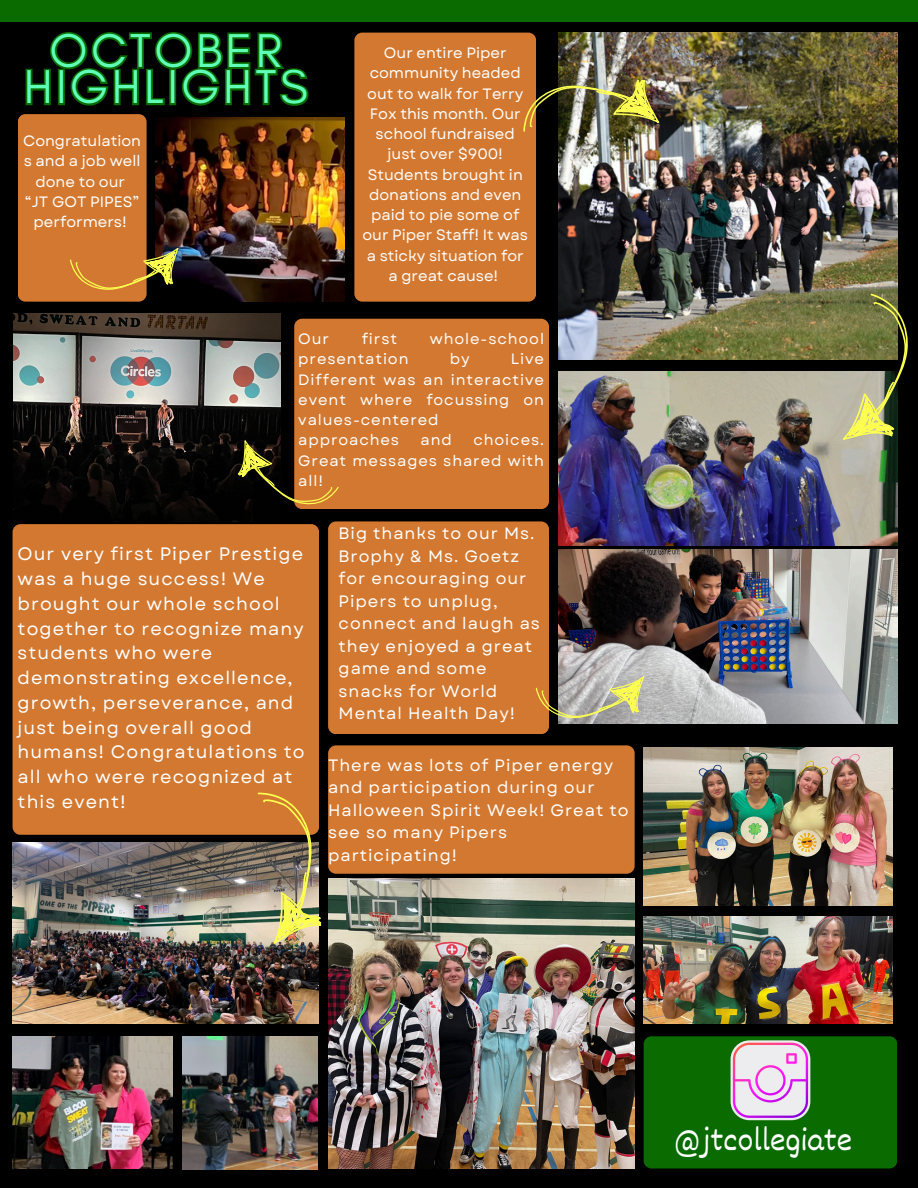
<style>
.page{position:relative;width:918px;height:1188px;background:#000}
.page>*{position:absolute;margin:0;border:0;box-sizing:border-box;transform-origin:0 0}
.t1{font:48.3px/36.3px "Glacial Indifference";letter-spacing:.07em;color:#60ffb7;text-align:center}
.t2{font:33px "Dekko";color:#fff}
.t3{font:18px/24.8px "Garet";letter-spacing:.06em;color:#fff}
.t4{font:16.5px/22.5px "Garet";letter-spacing:.06em;color:#fff}
.t5{font:15px/20.2px "Garet";color:#fff;text-align:center}
.t6{font:15px/20.2px "Garet";letter-spacing:.06em;color:#fff}
</style>
<div class="page">
<div style="left:0;top:0;width:918px;height:21px;background:#096b00"></div>
<img style="left:558px;top:33px;width:340px;height:327px">
<img style="left:14px;top:313px;width:267px;height:208px">
<img style="left:13px;top:843px;width:306px;height:181px">
<img style="left:558px;top:371px;width:340px;height:175px">
<div style="left:354px;top:33px;width:182px;height:269px;background:#d37830;border-radius:8px"></div>
<div style="left:328px;top:521px;width:221px;height:213px;background:#d37830;border-radius:8px"></div>
<div style="left:13px;top:524px;width:306px;height:310px;background:#d37830;border-radius:8px"></div>
<div style="left:328px;top:745px;width:306px;height:129px;background:#d37830;border-radius:8px"></div>
<img style="left:328px;top:879px;width:306px;height:290px">
<svg style="left:25px;top:32px;width:284px;height:74px"></svg>
<img style="left:523px;top:51px;width:150px;height:118px">
<img style="left:644px;top:748px;width:248px;height:157px">
<div style="left:644px;top:1036px;width:253px;height:133px;background:#096b00;border-radius:8px"></div>
<svg style="left:731px;top:1040px;width:79px;height:80px"></svg>
<svg style="left:733px;top:1043px;width:75px;height:75px;background:#e7c3e5"></svg>
<img style="left:218px;top:780px;width:133px;height:178px">
<img style="left:558px;top:549px;width:340px;height:175px">
<svg style="left:535px;top:654px;width:121px;height:80px"></svg>
<img style="left:644px;top:916px;width:248px;height:107px">
<div style="left:294px;top:319px;width:255px;height:190px;background:#d37830;border-radius:8px"></div>
<svg style="left:823px;top:286px;width:85px;height:171px"></svg>
<img style="left:13px;top:1036px;width:159px;height:132px">
<img style="left:183px;top:1036px;width:135px;height:133px">
<svg style="left:231px;top:436px;width:108px;height:78px"></svg>
<img style="left:156px;top:118px;width:189px;height:183px">
<div style="left:18px;top:114px;width:129px;height:188px;background:#d37830;border-radius:8px"></div>
<svg style="left:63px;top:226px;width:127px;height:88px"></svg>
<h1 class="t1" style="left:24px;top:32px;width:286px">OCTOBER<br>HIGHLIGHTS</h1>
<p class="t5" style="left:23px;top:131px;width:119px">Congratulation s and a job well done to our</p>
<p class="t5" style="left:25px;top:192px;width:116px">“JT GOT PIPES” performers!</p>
<p class="t5" style="left:362px;top:43px;width:167px">Our entire Piper community headed out to walk for Terry<br>Fox this month. Our school fundraised just over $900!<br>Students brought in donations and even paid to pie some of our Piper Staff! It was a sticky situation for a great cause!</p>
<p class="t5" style="left:298px;top:329px;width:32px">Our</p>
<p class="t5" style="left:362px;top:329px;width:37px">first</p>
<p class="t6" style="left:430px;top:329px;width:116px">whole-school</p>
<p class="t6" style="left:298px;top:349px;width:112px">presentation</p>
<p class="t5" style="left:450px;top:349px;width:21px">by</p>
<p class="t6" style="left:298px;top:349px;width:247px;text-indent:213px">Live<br>Different was an interactive event where focussing on values-centered<br>approaches</p>
<p class="t5" style="left:298px;top:430px;width:247px;text-align:justify;text-indent:175px">choices.<br>Great messages shared with all!</p>
<p class="t5" style="left:421px;top:430px;width:33px">and</p>
<p class="t3" style="left:18px;top:542px;width:289px">Our very first Piper Prestige was a huge success! We brought our whole school together to recognize many students who were demonstrating excellence, growth, perseverance, and just being overall good humans! Congratulations to all who were recognized at this event!</p>
<p class="t4" style="left:339px;top:522px;width:203px">Big thanks to our Ms.<br>Brophy &amp; Ms. Goetz for encouraging our<br>Pipers to unplug, connect and laugh as they enjoyed a great game and some snacks for World<br>Mental Health Day!</p>
<p class="t4" style="left:328px;top:754px;width:302px">There was lots of Piper energy and participation during our<br>Halloween Spirit Week! Great to see so many Pipers participating!</p>
<p class="t2" style="left:673px;top:1119px;width:180px">@jtcollegiate</p>
</div>
